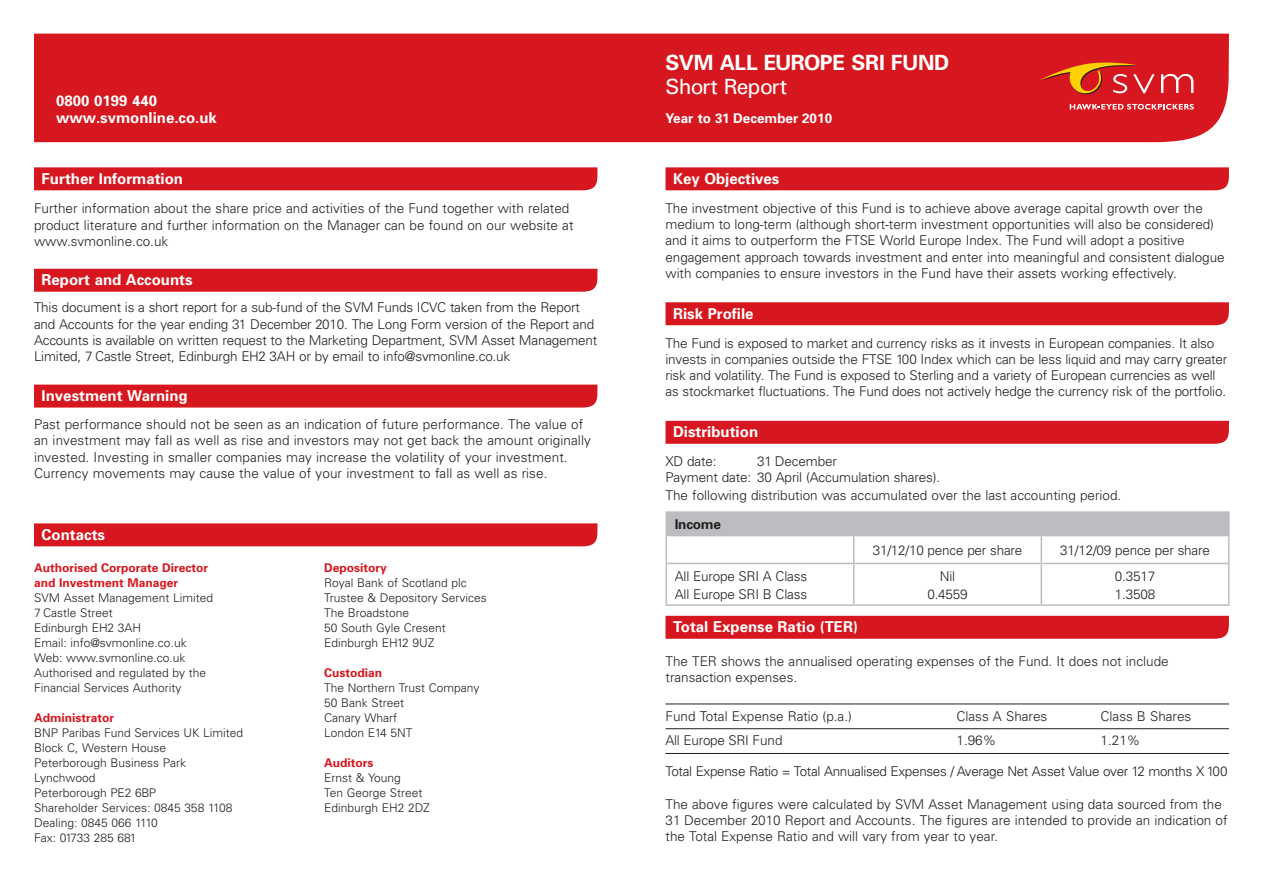
<style>
.page{position:relative;width:1263px;height:893px;background:#fff}
.page>*{position:absolute;margin:0;border:0;box-sizing:border-box;transform-origin:0 0}
.MainHead{font:700 21px "Univers";letter-spacing:-.01em;color:#fff}
.MainHead-2{font:21px "Univers";letter-spacing:-.05em;color:#fff}
.t1{font:700 15px/16.5px "Univers";color:#fff}
.NEW_BODY_COPY{font:300 13.5px/16.2px "Univers";letter-spacing:-.005em;color:#231f20}
.Body{font:300 13.5px/18px "Univers";letter-spacing:-.015em;color:#231f20;text-align:center}
.NEW_BODY_COPY-2{font:300 13.5px "Univers";letter-spacing:-.025em;color:#231f20}
.t2{font:700 13.5px "Univers";color:#fff}
.Body-2{font:700 13.5px "Univers";letter-spacing:-.015em;color:#231f20}
.NEW_BODY_COPY-3{font:300 12px/15px "Univers";color:#231f20}
.s1{font-weight:700;color:#d7171f}
</style>
<div class="page">
<div style="left:34px;top:34px;width:1195px;height:108px;background:#d7171f"></div>
<div style="left:665px;top:302px;width:564px;height:23px;background:#d7171f"></div>
<div style="left:665px;top:167px;width:564px;height:23px;background:#d7171f"></div>
<div style="left:665px;top:421px;width:564px;height:23px;background:#d7171f"></div>
<div style="left:665px;top:616px;width:564px;height:23px;background:#d7171f"></div>
<div style="left:666px;top:512px;width:563px;height:24px;background:#bcbdc0"></div>
<hr style="left:665px;top:535px;width:189px;height:1px;background:#bcbdc0">
<hr style="left:665px;top:604px;width:189px;height:2px;background:#bcbdc0">
<hr style="left:665px;top:511px;width:189px;height:2px;background:#bcbdc0">
<hr style="left:665px;top:513px;width:2px;height:22px;background:#bcbdc0">
<hr style="left:854px;top:511px;width:187px;height:2px;background:#bcbdc0">
<hr style="left:1041px;top:511px;width:188px;height:2px;background:#bcbdc0">
<hr style="left:665px;top:536px;width:2px;height:27px;background:#bcbdc0">
<svg style="left:853px;top:536px;width:1px;height:27px"></svg>
<hr style="left:1040px;top:536px;width:2px;height:27px;background:#bcbdc0">
<svg style="left:1228px;top:536px;width:1px;height:27px"></svg>
<hr style="left:665px;top:563px;width:189px;height:1px;background:#bcbdc0">
<hr style="left:665px;top:564px;width:2px;height:40px;background:#bcbdc0">
<hr style="left:854px;top:563px;width:187px;height:1px;background:#bcbdc0">
<hr style="left:853px;top:564px;width:1px;height:40px;background:#bcbdc0">
<hr style="left:1041px;top:563px;width:188px;height:1px;background:#bcbdc0">
<hr style="left:1040px;top:564px;width:2px;height:40px;background:#bcbdc0">
<hr style="left:1228px;top:564px;width:1px;height:40px;background:#bcbdc0">
<hr style="left:854px;top:604px;width:187px;height:2px;background:#bcbdc0">
<hr style="left:1041px;top:604px;width:188px;height:2px;background:#bcbdc0">
<hr style="left:665px;top:704px;width:564px;height:1px;background:#231f20">
<hr style="left:665px;top:728px;width:564px;height:1px;background:#231f20">
<hr style="left:665px;top:753px;width:564px;height:1px;background:#231f20">
<div style="left:34px;top:167px;width:563px;height:23px;background:#d7171f"></div>
<div style="left:34px;top:269px;width:563px;height:23px;background:#d7171f"></div>
<div style="left:34px;top:385px;width:563px;height:23px;background:#d7171f"></div>
<div style="left:34px;top:523px;width:563px;height:23px;background:#d7171f"></div>
<svg style="left:1040px;top:63px;width:114px;height:32px;background:#d74125"></svg>
<svg style="left:1161px;top:74px;width:32px;height:19px"></svg>
<svg style="left:1070px;top:104px;width:124px;height:6px"></svg>
<p class="t1" style="left:56px;top:92px;width:162px">0800 0199 440 www.svmonline.co.uk</p>
<p class="t1" style="left:42px;top:170px;width:143px">Further Information</p>
<p class="NEW_BODY_COPY" style="left:34px;top:200px;width:541px">Further information about the share price and activities of the Fund together with related product literature and further information on the Manager can be found on our website at www.svmonline.co.uk</p>
<p class="t1" style="left:42px;top:271px;width:152px">Report and Accounts</p>
<p class="NEW_BODY_COPY" style="left:34px;top:299px;width:565px">This document is a short report for a sub-fund of the SVM Funds ICVC taken from the Report and Accounts for the year ending 31 December 2010. The Long Form version of the Report and Accounts is available on written request to the Marketing Department, SVM Asset Management Limited, 7 Castle Street, Edinburgh EH2 3AH or by email to info@svmonline.co.uk</p>
<p class="t1" style="left:42px;top:387px;width:148px">Investment Warning</p>
<p class="NEW_BODY_COPY" style="left:34px;top:416px;width:558px">Past performance should not be seen as an indication of future performance. The value of an investment may fall as well as rise and investors may not get back the amount originally invested. Investing in smaller companies may increase the volatility of your investment.<br>Currency movements may cause the value of your investment to fall as well as rise.</p>
<p class="t1" style="left:42px;top:526px;width:65px">Contacts</p>
<p class="NEW_BODY_COPY-3" style="left:34px;top:560px;width:181px"><span class="s1">Authorised Corporate Director and Investment Manager<br></span>SVM Asset Management Limited<br>7 Castle Street<br>Edinburgh EH2 3AH<br>Email: info@svmonline.co.uk<br>Web: www.svmonline.co.uk<br>Authorised and regulated by the<br>Financial Services Authority</p>
<p class="NEW_BODY_COPY-3" style="left:34px;top:710px;width:211px"><span class="s1">Administrator<br></span>BNP Paribas Fund Services UK Limited<br>Block C, Western House<br>Peterborough Business Park<br>Lynchwood<br>Peterborough PE2 6BP<br>Shareholder Services: 0845 358 1108<br>Dealing: 0845 066 1110<br>Fax: 01733 285 681</p>
<p class="NEW_BODY_COPY-3" style="left:324px;top:560px;width:164px"><span class="s1">Depository<br></span>Royal Bank of Scotland plc<br>Trustee &amp; Depository Services<br>The Broadstone<br>50 South Gyle Cresent<br>Edinburgh EH12 9UZ</p>
<p class="NEW_BODY_COPY-3" style="left:324px;top:665px;width:157px"><span class="s1">Custodian<br></span>The Northern Trust Company<br>50 Bank Street<br>Canary Wharf<br>London E14 5NT</p>
<p class="NEW_BODY_COPY-3" style="left:324px;top:755px;width:107px"><span class="s1">Auditors<br></span>Ernst &amp; Young<br>Ten George Street<br>Edinburgh EH2 2DZ</p>
<p class="MainHead" style="left:665px;top:49px;width:285px">SVM ALL EUROPE SRI FUND</p>
<p class="MainHead-2" style="left:665px;top:74px;width:123px">Short Report</p>
<p class="t2" style="left:665px;top:109px;width:168px">Year to 31 December 2010</p>
<p class="t1" style="left:673px;top:170px;width:108px">Key Objectives</p>
<p class="NEW_BODY_COPY" style="left:665px;top:200px;width:561px">The investment objective of this Fund is to achieve above average capital growth over the medium to long-term (although short-term investment opportunities will also be considered) and it aims to outperform the FTSE World Europe Index. The Fund will adopt a positive engagement approach towards investment and enter into meaningful and consistent dialogue with companies to ensure investors in the Fund have their assets working effectively.</p>
<p class="t1" style="left:673px;top:305px;width:82px">Risk Profile</p>
<p class="NEW_BODY_COPY" style="left:665px;top:334px;width:563px">The Fund is exposed to market and currency risks as it invests in European companies. It also invests in companies outside the FTSE 100 Index which can be less liquid and may carry greater risk and volatility. The Fund is exposed to Sterling and a variety of European currencies as well as stockmarket fluctuations. The Fund does not actively hedge the currency risk of the portfolio.</p>
<p class="t1" style="left:673px;top:423px;width:87px">Distribution</p>
<p class="NEW_BODY_COPY" style="left:665px;top:453px;width:53px">XD date:</p>
<p class="NEW_BODY_COPY" style="left:665px;top:453px;width:276px;text-indent:91px">31 December<br>Payment date: 30 April (Accumulation shares).</p>
<p class="NEW_BODY_COPY" style="left:665px;top:487px;width:457px">The following distribution was accumulated over the last accounting period.</p>
<p class="Body-2" style="left:675px;top:516px;width:48px">Income</p>
<p class="Body" style="left:675px;top:566px;width:134px">All Europe SRI A Class</p>
<p class="Body" style="left:675px;top:584px;width:134px">All Europe SRI B Class</p>
<p class="t1" style="left:673px;top:618px;width:186px">Total Expense Ratio (TER)</p>
<p class="Body" style="left:873px;top:541px;width:151px">31/12/10 pence per share</p>
<p class="Body" style="left:1060px;top:541px;width:151px">31/12/09 pence per share</p>
<p class="Body" style="left:927px;top:567px;width:42px">Nil<br>0.4559</p>
<p class="Body" style="left:1115px;top:567px;width:42px;text-align:left">0.3517<br>1.3508</p>
<p class="NEW_BODY_COPY" style="left:665px;top:653px;width:505px">The TER shows the annualised operating expenses of the Fund. It does not include transaction expenses.</p>
<p class="NEW_BODY_COPY" style="left:665px;top:707px;width:188px">Fund Total Expense Ratio (p.a.)</p>
<p class="NEW_BODY_COPY" style="left:956px;top:707px;width:92px">Class A Shares</p>
<p class="NEW_BODY_COPY" style="left:1100px;top:707px;width:92px">Class B Shares</p>
<p class="NEW_BODY_COPY" style="left:665px;top:732px;width:119px">All Europe SRI Fund</p>
<p class="NEW_BODY_COPY" style="left:956px;top:732px;width:41px">1.96%</p>
<p class="NEW_BODY_COPY" style="left:1100px;top:732px;width:41px">1.21%</p>
<p class="NEW_BODY_COPY-2" style="left:665px;top:763px;width:564px">Total Expense Ratio = Total Annualised Expenses / Average Net Asset Value over 12 months X 100</p>
<p class="NEW_BODY_COPY" style="left:665px;top:795px;width:564px">The above figures were calculated by SVM Asset Management using data sourced from the<br>31 December 2010 Report and Accounts. The figures are intended to provide an indication of the Total Expense Ratio and will vary from year to year.</p>
</div>
